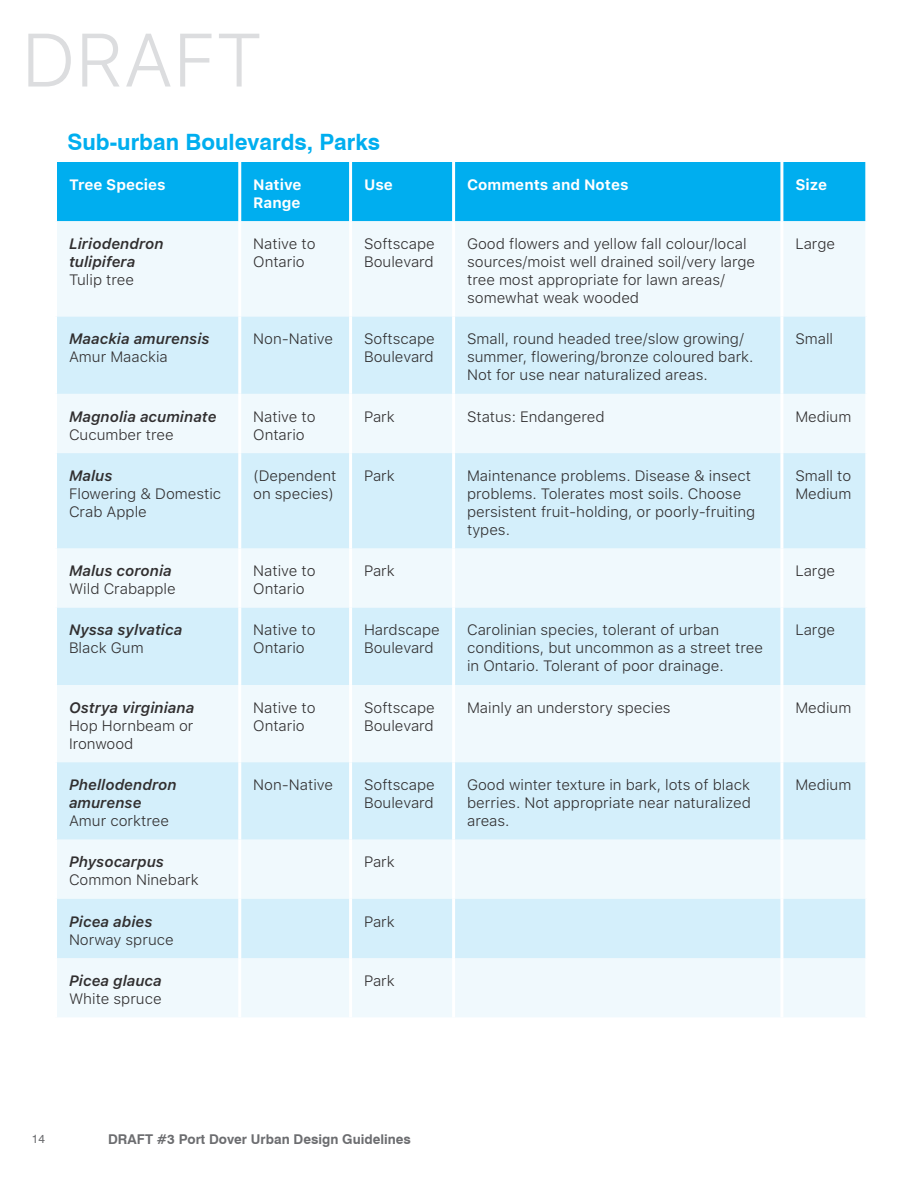
<style>
.page{position:relative;width:918px;height:1188px;background:#fff}
.page>*{position:absolute;margin:0;border:0;box-sizing:border-box;transform-origin:0 0}
.t1{font:300 75px "SF Pro Text";color:#dcdddf}
.t2{font:700 22.5px "Swiss 721 BT";color:#00aeef}
.t3{font:300 15px/18px "SF Pro Text";color:#312f30}
.t4{font:italic 600 15px/18px "SF Pro Text";color:#312f30}
.t5{font:700 15px/18px "SF Pro Text";color:#fff}
.t6{font:700 13.5px "Swiss 721 BT";color:#6c6d70}
.t7{font:12px "Swiss 721 BT";color:#6c6d70}
</style>
<div class="page">
<div style="left:57px;top:162px;width:808px;height:59px;background:#00aeef"></div>
<div style="left:57px;top:221px;width:808px;height:796px;background:#f0f9fd"></div>
<svg style="left:57px;top:317px;width:808px;height:641px;fill:#d4effb"></svg>
<hr style="left:238px;top:162px;width:3px;height:59px;background:#fff">
<hr style="left:349px;top:162px;width:3px;height:59px;background:#fff">
<hr style="left:452px;top:162px;width:3px;height:59px;background:#fff">
<hr style="left:780px;top:162px;width:3px;height:59px;background:#fff">
<hr style="left:238px;top:221px;width:3px;height:96px;background:#fff">
<hr style="left:349px;top:221px;width:3px;height:96px;background:#fff">
<hr style="left:452px;top:221px;width:3px;height:96px;background:#fff">
<hr style="left:780px;top:221px;width:3px;height:96px;background:#fff">
<hr style="left:238px;top:317px;width:3px;height:77px;background:#fff">
<hr style="left:349px;top:317px;width:3px;height:77px;background:#fff">
<hr style="left:452px;top:317px;width:3px;height:77px;background:#fff">
<hr style="left:780px;top:317px;width:3px;height:77px;background:#fff">
<hr style="left:238px;top:394px;width:3px;height:59px;background:#fff">
<hr style="left:349px;top:394px;width:3px;height:59px;background:#fff">
<hr style="left:452px;top:394px;width:3px;height:59px;background:#fff">
<hr style="left:780px;top:394px;width:3px;height:59px;background:#fff">
<hr style="left:238px;top:453px;width:3px;height:95px;background:#fff">
<hr style="left:349px;top:453px;width:3px;height:95px;background:#fff">
<hr style="left:452px;top:453px;width:3px;height:95px;background:#fff">
<hr style="left:780px;top:453px;width:3px;height:95px;background:#fff">
<hr style="left:238px;top:548px;width:3px;height:60px;background:#fff">
<hr style="left:349px;top:548px;width:3px;height:60px;background:#fff">
<hr style="left:452px;top:548px;width:3px;height:60px;background:#fff">
<hr style="left:780px;top:548px;width:3px;height:60px;background:#fff">
<hr style="left:238px;top:608px;width:3px;height:77px;background:#fff">
<hr style="left:349px;top:608px;width:3px;height:77px;background:#fff">
<hr style="left:452px;top:608px;width:3px;height:77px;background:#fff">
<hr style="left:780px;top:608px;width:3px;height:77px;background:#fff">
<hr style="left:238px;top:685px;width:3px;height:77px;background:#fff">
<hr style="left:349px;top:685px;width:3px;height:77px;background:#fff">
<hr style="left:452px;top:685px;width:3px;height:77px;background:#fff">
<hr style="left:780px;top:685px;width:3px;height:77px;background:#fff">
<hr style="left:238px;top:762px;width:3px;height:78px;background:#fff">
<hr style="left:349px;top:762px;width:3px;height:78px;background:#fff">
<hr style="left:452px;top:762px;width:3px;height:78px;background:#fff">
<hr style="left:780px;top:762px;width:3px;height:78px;background:#fff">
<hr style="left:238px;top:840px;width:3px;height:59px;background:#fff">
<hr style="left:349px;top:840px;width:3px;height:59px;background:#fff">
<hr style="left:452px;top:840px;width:3px;height:59px;background:#fff">
<hr style="left:780px;top:840px;width:3px;height:59px;background:#fff">
<hr style="left:238px;top:899px;width:3px;height:59px;background:#fff">
<hr style="left:349px;top:899px;width:3px;height:59px;background:#fff">
<hr style="left:452px;top:899px;width:3px;height:59px;background:#fff">
<hr style="left:780px;top:899px;width:3px;height:59px;background:#fff">
<hr style="left:238px;top:958px;width:3px;height:59px;background:#fff">
<hr style="left:349px;top:958px;width:3px;height:59px;background:#fff">
<hr style="left:452px;top:958px;width:3px;height:59px;background:#fff">
<hr style="left:780px;top:958px;width:3px;height:59px;background:#fff">
<h1 class="t1" style="left:22px;top:17px;width:242px">DRAFT</h1>
<h2 class="t2" style="left:68px;top:128px;width:314px">Sub-urban Boulevards, Parks</h2>
<p class="t5" style="left:69px;top:176px;width:98px">Tree Species</p>
<p class="t5" style="left:253px;top:176px;width:50px">Native<br>Range</p>
<p class="t5" style="left:364px;top:176px;width:30px">Use</p>
<p class="t5" style="left:467px;top:176px;width:163px">Comments and Notes</p>
<p class="t5" style="left:795px;top:176px;width:33px">Size</p>
<p class="t4" style="left:69px;top:234px;width:96px">Liriodendron tulipifera</p>
<p class="t3" style="left:69px;top:271px;width:67px">Tulip tree</p>
<p class="t3" style="left:253px;top:235px;width:64px">Native to<br>Ontario</p>
<p class="t3" style="left:364px;top:235px;width:72px">Softscape<br>Boulevard</p>
<p class="t3" style="left:467px;top:235px;width:290px">Good flowers and yellow fall colour/local sources/moist well drained soil/very large tree most appropriate for lawn areas/ somewhat weak wooded</p>
<p class="t3" style="left:795px;top:235px;width:41px">Large</p>
<p class="t4" style="left:69px;top:329px;width:142px">Maackia amurensis</p>
<p class="t3" style="left:69px;top:348px;width:100px">Amur Maackia</p>
<p class="t3" style="left:253px;top:330px;width:81px">Non-Native</p>
<p class="t3" style="left:364px;top:330px;width:72px">Softscape<br>Boulevard</p>
<p class="t3" style="left:467px;top:330px;width:288px">Small, round headed tree/slow growing/ summer, flowering/bronze coloured bark.<br>Not for use near naturalized areas.</p>
<p class="t3" style="left:795px;top:330px;width:39px">Small</p>
<p class="t4" style="left:69px;top:406px;width:149px">Magnolia acuminate</p>
<p class="t3" style="left:69px;top:425px;width:106px">Cucumber tree</p>
<p class="t3" style="left:253px;top:407px;width:64px">Native to<br>Ontario</p>
<p class="t3" style="left:364px;top:407px;width:32px">Park</p>
<p class="t3" style="left:467px;top:407px;width:139px">Status: Endangered</p>
<p class="t3" style="left:795px;top:407px;width:57px">Medium</p>
<p class="t4" style="left:69px;top:466px;width:45px">Malus</p>
<p class="t3" style="left:69px;top:485px;width:154px">Flowering &amp; Domestic<br>Crab Apple</p>
<p class="t3" style="left:253px;top:467px;width:85px">(Dependent on species)</p>
<p class="t3" style="left:364px;top:467px;width:32px">Park</p>
<p class="t3" style="left:467px;top:467px;width:290px">Maintenance problems. Disease &amp; insect problems. Tolerates most soils. Choose persistent fruit-holding, or poorly-fruiting types.</p>
<p class="t3" style="left:795px;top:467px;width:57px">Small to<br>Medium</p>
<p class="t4" style="left:69px;top:561px;width:104px">Malus coronia</p>
<p class="t3" style="left:69px;top:580px;width:108px">Wild Crabapple</p>
<p class="t3" style="left:253px;top:562px;width:64px">Native to<br>Ontario</p>
<p class="t3" style="left:364px;top:562px;width:32px">Park</p>
<p class="t3" style="left:795px;top:562px;width:41px">Large</p>
<p class="t4" style="left:69px;top:620px;width:115px">Nyssa sylvatica</p>
<p class="t3" style="left:69px;top:639px;width:76px">Black Gum</p>
<p class="t3" style="left:253px;top:621px;width:64px">Native to<br>Ontario</p>
<p class="t3" style="left:364px;top:621px;width:77px">Hardscape<br>Boulevard</p>
<p class="t3" style="left:467px;top:621px;width:297px">Carolinian species, tolerant of urban conditions, but uncommon as a street tree in Ontario. Tolerant of poor drainage.</p>
<p class="t3" style="left:795px;top:621px;width:41px">Large</p>
<p class="t4" style="left:69px;top:698px;width:127px">Ostrya virginiana</p>
<p class="t3" style="left:69px;top:717px;width:126px">Hop Hornbeam or<br>Ironwood</p>
<p class="t3" style="left:253px;top:699px;width:64px">Native to<br>Ontario</p>
<p class="t3" style="left:364px;top:699px;width:72px">Softscape<br>Boulevard</p>
<p class="t3" style="left:467px;top:699px;width:205px">Mainly an understory species</p>
<p class="t3" style="left:795px;top:699px;width:57px">Medium</p>
<p class="t4" style="left:69px;top:775px;width:109px">Phellodendron amurense</p>
<p class="t3" style="left:69px;top:812px;width:102px">Amur corktree</p>
<p class="t3" style="left:253px;top:776px;width:81px">Non-Native</p>
<p class="t3" style="left:364px;top:776px;width:72px">Softscape<br>Boulevard</p>
<p class="t3" style="left:467px;top:776px;width:285px;text-align:justify">Good winter texture in bark, lots of black berries. Not appropriate near naturalized areas.</p>
<p class="t3" style="left:795px;top:776px;width:57px">Medium</p>
<p class="t4" style="left:69px;top:852px;width:97px">Physocarpus</p>
<p class="t3" style="left:69px;top:871px;width:131px">Common Ninebark</p>
<p class="t3" style="left:364px;top:853px;width:32px">Park</p>
<p class="t4" style="left:69px;top:911px;width:85px">Picea abies</p>
<p class="t3" style="left:69px;top:930px;width:106px">Norway spruce</p>
<p class="t3" style="left:364px;top:912px;width:32px">Park</p>
<p class="t4" style="left:69px;top:971px;width:94px">Picea glauca</p>
<p class="t3" style="left:69px;top:990px;width:94px">White spruce</p>
<p class="t3" style="left:364px;top:972px;width:32px">Park</p>
<p class="t7" style="left:32px;top:1131px;width:15px">14</p>
<p class="t6" style="left:108px;top:1131px;width:304px">DRAFT #3 Port Dover Urban Design Guidelines</p>
</div>
